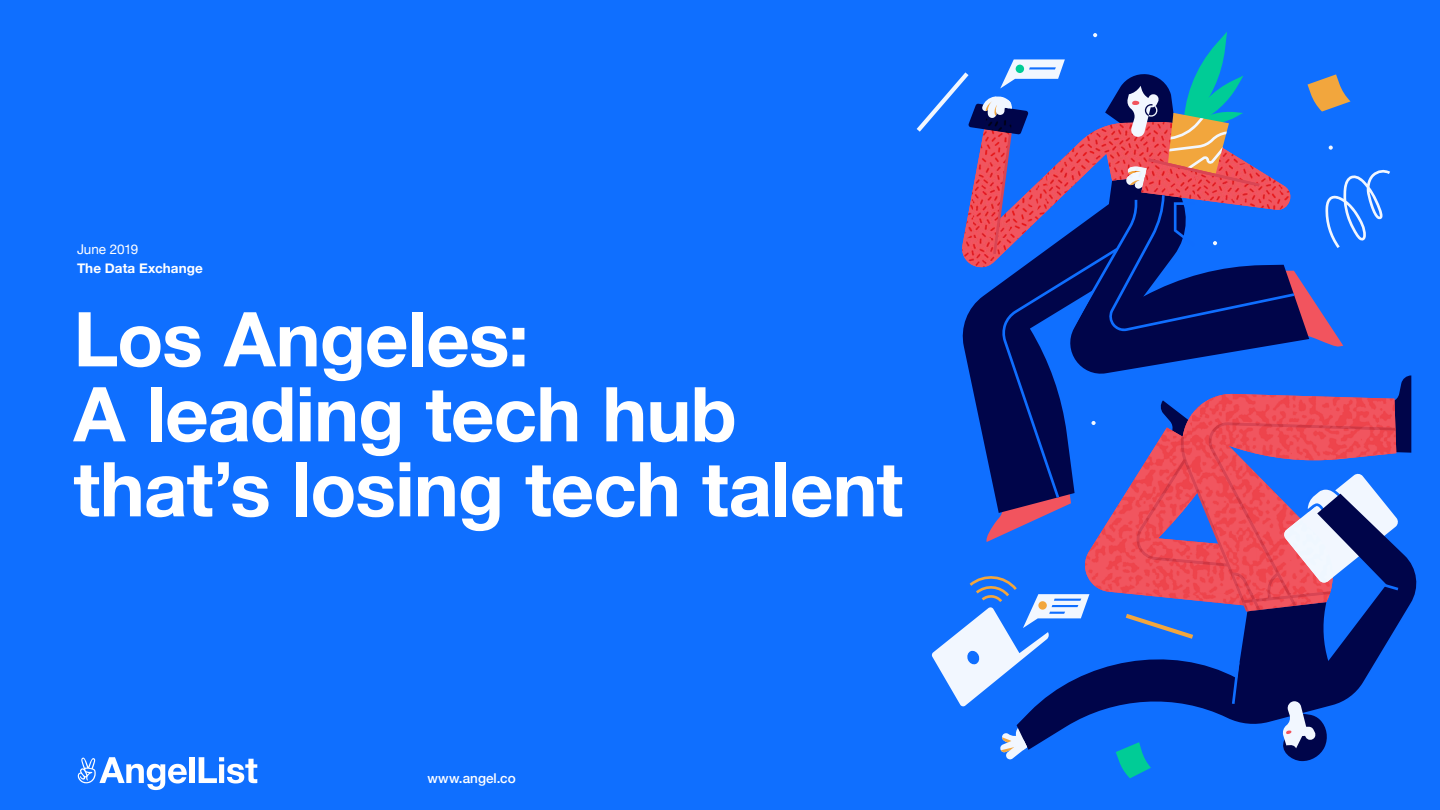
<style>
.page{position:relative;width:1440px;height:810px;background:#0f6fff}
.page>*{position:absolute;margin:0;border:0;box-sizing:border-box;transform-origin:0 0}
.t1{font:700 75.75px/75px "Helvetica Neue";letter-spacing:-.01em;color:#fff}
.t2{font:700 13.5px "Helvetica Neue";letter-spacing:.005em;color:#fff}
.t3{font:500 13.5px "Helvetica Neue";color:#fff}
.t4{font:13.5px "Helvetica Neue";letter-spacing:-.015em;color:#fff}
</style>
<div class="page">
<div style="left:189px;top:757px;width:6px;height:26px;background:#fff"></div>
<svg style="left:199px;top:757px;width:58px;height:27px"></svg>
<svg style="left:78px;top:757px;width:109px;height:33px"></svg>
<svg style="left:917px;top:32px;width:494px;height:746px"></svg>
<p class="t4" style="left:77px;top:240px;width:63px">June 2019</p>
<p class="t2" style="left:77px;top:257px;width:127px">The Data Exchange</p>
<p class="t1" style="left:74px;top:304px;width:831px">Los Angeles:<br>A leading tech hub that’s losing tech talent</p>
<p class="t3" style="left:428px;top:767px;width:90px">www.angel.co</p>
</div>
